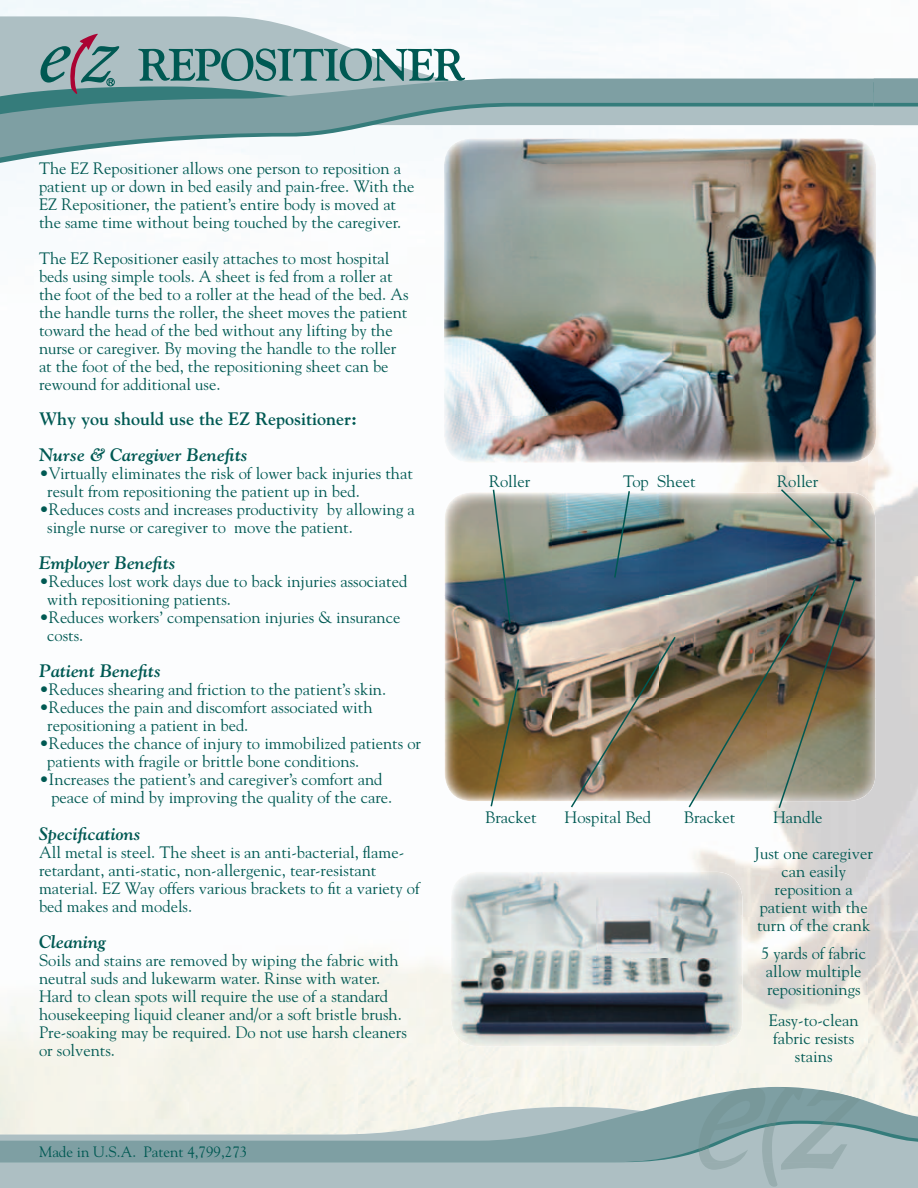
<style>
.page{position:relative;width:918px;height:1188px;background:#fff}
.page>*{position:absolute;margin:0;border:0;box-sizing:border-box;transform-origin:0 0}
.t1{font:italic 700 18px "Goudy";color:#005953}
.t2{font:700 18px "Goudy";color:#005953}
.t3{font:16.5px/18px "Goudy";color:#005953}
.t4{font:15px "Goudy";color:#005953}
</style>
<div class="page">
<img style="left:867px;top:193px;width:51px;height:894px">
<div style="left:0;top:1162px;width:918px;height:26px;background:#adbfc3"></div>
<svg style="left:0;top:16px;width:874px;height:63px;fill:#f6fafc"></svg>
<svg style="left:0;top:166px;width:444px;height:5px"></svg>
<svg style="left:0;top:79px;width:874px;height:87px"></svg>
<svg style="left:0;top:1087px;width:918px;height:75px;background:#becdca"></svg>
<svg style="left:698px;top:1087px;width:163px;height:100px"></svg>
<svg style="left:874px;top:16px;width:44px;height:147px"></svg>
<img style="left:444px;top:138px;width:432px;height:325px">
<svg style="left:138px;top:48px;width:327px;height:33px;background:#78a1a2"></svg>
<svg style="left:40px;top:33px;width:79px;height:61px;background:#859ba0"></svg>
<img style="left:451px;top:872px;width:291px;height:174px">
<img style="left:445px;top:492px;width:430px;height:309px">
<img style="left:687px;top:577px;width:170px;height:233px">
<img style="left:569px;top:635px;width:108px;height:173px">
<svg style="left:489px;top:678px;width:31px;height:129px;background:#8d7b53"></svg>
<svg style="left:492px;top:489px;width:20px;height:136px;background:#6f817d"></svg>
<svg style="left:613px;top:491px;width:18px;height:88px;background:#61878d"></svg>
<svg style="left:779px;top:488px;width:57px;height:55px;background:#90988f"></svg>
<p class="t3" style="left:39px;top:159px;width:377px">The EZ Repositioner allows one person to reposition a patient up or down in bed easily and pain-free. With the EZ Repositioner, the patient’s entire body is moved at the same time without being touched by the caregiver.</p>
<p class="t3" style="left:39px;top:249px;width:371px">The EZ Repositioner easily attaches to most hospital beds using simple tools. A sheet is fed from a roller at the foot of the bed to a roller at the head of the bed. As the handle turns the roller, the sheet moves the patient toward the head of the bed without any lifting by the nurse or caregiver. By moving the handle to the roller at the foot of the bed, the repositioning sheet can be rewound for additional use.</p>
<p class="t2" style="left:39px;top:408px;width:320px">Why you should use the EZ Repositioner:</p>
<p class="t1" style="left:39px;top:443px;width:210px">Nurse &amp; Caregiver Benefits</p>
<p class="t3" style="left:47px;top:464px;width:367px;text-indent:-8px">•Virtually eliminates the risk of lower back injuries that result from repositioning the patient up in bed.</p>
<p class="t3" style="left:47px;top:500px;width:369px;text-indent:-8px">•Reduces costs and increases productivity by allowing a single nurse or caregiver to move the patient.</p>
<p class="t1" style="left:39px;top:551px;width:138px">Employer Benefits</p>
<p class="t3" style="left:47px;top:572px;width:362px;text-indent:-8px">•Reduces lost work days due to back injuries associated with repositioning patients.</p>
<p class="t3" style="left:47px;top:608px;width:355px;text-indent:-8px">•Reduces workers’ compensation injuries &amp; insurance costs.</p>
<p class="t1" style="left:39px;top:659px;width:124px">Patient Benefits</p>
<p class="t3" style="left:39px;top:680px;width:349px">•Reduces shearing and friction to the patient’s skin.</p>
<p class="t3" style="left:47px;top:698px;width:327px;text-indent:-8px">•Reduces the pain and discomfort associated with repositioning a patient in bed.</p>
<p class="t3" style="left:47px;top:734px;width:375px;text-indent:-8px">•Reduces the chance of injury to immobilized patients or patients with fragile or brittle bone conditions.</p>
<p class="t3" style="left:51px;top:770px;width:342px;text-indent:-12px">•Increases the patient’s and caregiver’s comfort and peace of mind by improving the quality of the care.</p>
<p class="t1" style="left:39px;top:823px;width:103px">Specifications</p>
<p class="t3" style="left:39px;top:843px;width:382px">All metal is steel. The sheet is an anti-bacterial, flame&shy;retardant, anti-static, non-allergenic, tear-resistant material. EZ Way offers various brackets to fit a variety of bed makes and models.</p>
<p class="t1" style="left:39px;top:931px;width:69px">Cleaning</p>
<p class="t3" style="left:39px;top:951px;width:369px">Soils and stains are removed by wiping the fabric with neutral suds and lukewarm water. Rinse with water.<br>Hard to clean spots will require the use of a standard housekeeping liquid cleaner and/or a soft bristle brush.<br>Pre-soaking may be required. Do not use harsh cleaners or solvents.</p>
<p class="t4" style="left:39px;top:1142px;width:210px">Made in U.S.A. Patent 4,799,273</p>
<p class="t3" style="left:489px;top:471px;width:43px">Roller</p>
<p class="t3" style="left:623px;top:471px;width:74px">Top Sheet</p>
<p class="t3" style="left:777px;top:471px;width:43px">Roller</p>
<p class="t3" style="left:565px;top:808px;width:88px">Hospital Bed</p>
<p class="t3" style="left:485px;top:808px;width:53px">Bracket</p>
<p class="t3" style="left:684px;top:808px;width:53px">Bracket</p>
<p class="t3" style="left:773px;top:808px;width:51px">Handle</p>
<p class="t3" style="left:755px;top:844px;width:120px;text-align:center">Just one caregiver can easily reposition a patient with the turn of the crank</p>
<p class="t3" style="left:761px;top:944px;width:106px">5 yards of fabric allow multiple repositionings</p>
<p class="t3" style="left:769px;top:1011px;width:91px;text-align:center">Easy-to-clean fabric resists stains</p>
</div>
